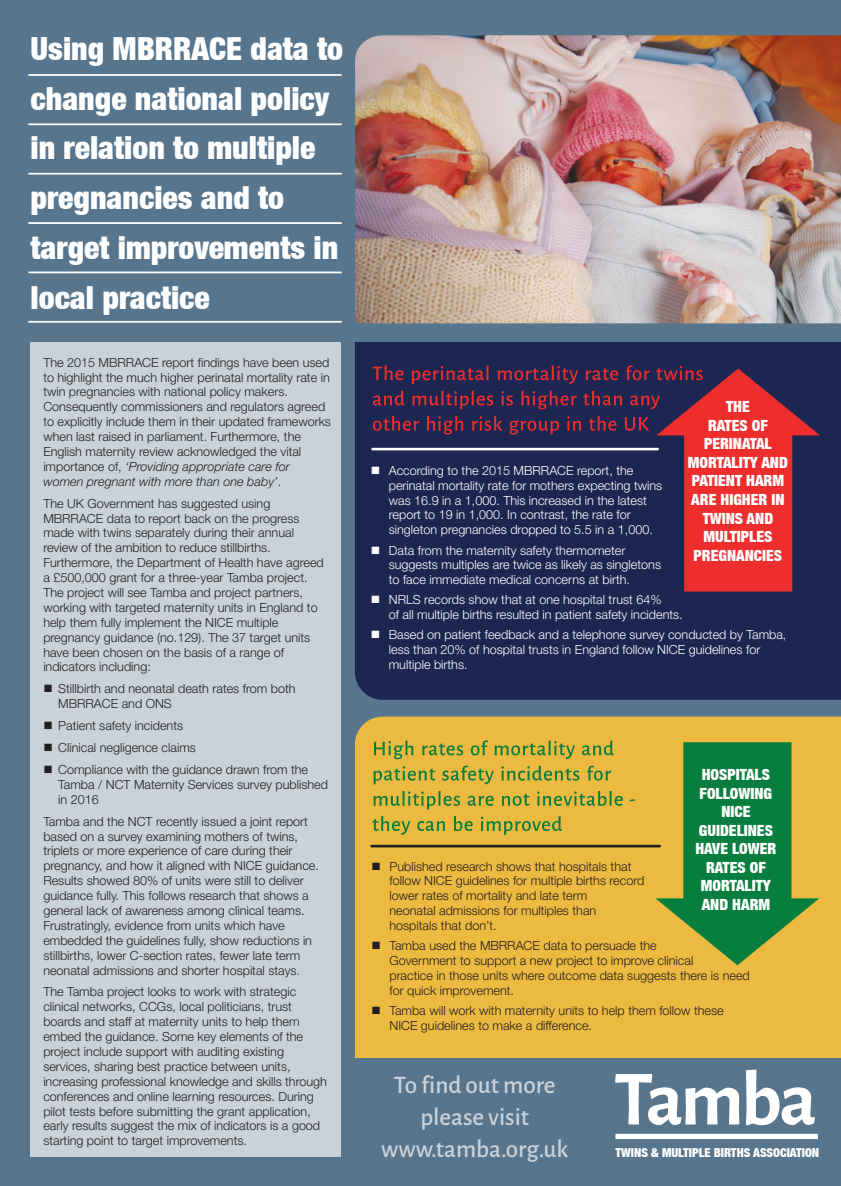
<style>
.page{position:relative;width:841px;height:1186px;background:#fff}
.page>*{position:absolute;margin:0;border:0;box-sizing:border-box;transform-origin:0 0}
.t1{font:700 78.26px "Alegreya Sans";letter-spacing:-.035em;color:#fff}
.t2{font:900 condensed 31.78px/49.7px "Helvetica Neue";color:#fff}
.t3{font:500 25.2px/32.3px "Alegreya Sans";color:#cad2d9;text-align:center}
.t4{font:900 condensed 15.4px/18.5px "Helvetica Neue";color:#fff;text-align:center}
.t5{font:300 12.6px/14.9px "Helvetica Neue LT Std";color:#231f20}
.t6{font:300 12.6px/14.9px "Helvetica Neue LT Std";color:#fff}
.t7{font:900 condensed 12.35px "Helvetica Neue";color:#fff}
.s1{font-style:italic}
</style>
<div class="page">
<div style="left:0;top:0;width:840px;height:1186px;background:#57758d"></div>
<div style="left:615px;top:1133px;width:202px;height:6px;background:#fff"></div>
<img style="left:355px;top:35px;width:485px;height:288px">
<div style="left:355px;top:342px;width:485px;height:358px;background:#1d2651"></div>
<hr style="left:28px;top:74px;width:313px;height:2px;background:#fff">
<hr style="left:28px;top:123px;width:313px;height:2px;background:#fff">
<hr style="left:28px;top:173px;width:313px;height:2px;background:#fff">
<hr style="left:28px;top:222px;width:313px;height:2px;background:#fff">
<hr style="left:28px;top:271px;width:313px;height:2px;background:#fff">
<hr style="left:28px;top:321px;width:313px;height:2px;background:#fff">
<div style="left:355px;top:716px;width:485px;height:341px;background:#edba41"></div>
<div style="left:30px;top:342px;width:310px;height:815px;background:#cad2d9"></div>
<svg style="left:372px;top:365px;width:447px;height:226px;background:#532847"></svg>
<hr style="left:372px;top:448px;width:285px;height:2px;background:#fff">
<svg style="left:374px;top:740px;width:39px;height:19px"></svg>
<svg style="left:422px;top:743px;width:41px;height:12px"></svg>
<svg style="left:470px;top:740px;width:18px;height:15px"></svg>
<svg style="left:494px;top:740px;width:81px;height:19px;background:#baac40"></svg>
<svg style="left:582px;top:740px;width:31px;height:15px"></svg>
<svg style="left:373px;top:766px;width:62px;height:18px"></svg>
<svg style="left:442px;top:765px;width:52px;height:19px"></svg>
<svg style="left:501px;top:765px;width:78px;height:15px"></svg>
<svg style="left:586px;top:765px;width:24px;height:15px"></svg>
<svg style="left:373px;top:791px;width:87px;height:18px;background:#b4ab40"></svg>
<svg style="left:467px;top:796px;width:26px;height:10px"></svg>
<svg style="left:502px;top:793px;width:27px;height:13px"></svg>
<svg style="left:537px;top:791px;width:85px;height:15px"></svg>
<svg style="left:372px;top:816px;width:38px;height:19px"></svg>
<svg style="left:417px;top:821px;width:28px;height:10px"></svg>
<svg style="left:454px;top:816px;width:18px;height:15px"></svg>
<svg style="left:481px;top:816px;width:81px;height:18px"></svg>
<hr style="left:371px;top:845px;width:288px;height:2px;background:#231f20">
<svg style="left:655px;top:742px;width:164px;height:223px;background:#60953f"></svg>
<h2 class="t2" style="left:31px;top:23px;width:314px">Using MBRRACE data to change national policy in relation to multiple pregnancies and to target improvements in local practice</h2>
<p class="t5" style="left:43px;top:356px;width:289px">The 2015 MBRRACE report findings have been used to highlight the much higher perinatal mortality rate in twin pregnancies with national policy makers.<br>Consequently commissioners and regulators agreed to explicitly include them in their updated frameworks when last raised in parliament. Furthermore, the English maternity review acknowledged the vital importance of, <span class="s1">‘Providing appropriate care for women pregnant with more than one baby’</span>.</p>
<p class="t5" style="left:43px;top:497px;width:282px">The UK Government has suggested using MBRRACE data to report back on the progress made with twins separately during their annual review of the ambition to reduce stillbirths.<br>Furthermore, the Department of Health have agreed a £500,000 grant for a three-year Tamba project.<br>The project will see Tamba and project partners, working with targeted maternity units in England to help them fully implement the NICE multiple pregnancy guidance (no.129). The 37 target units have been chosen on the basis of a range of indicators including:</p>
<p class="t5" style="left:58px;top:683px;width:239px;text-indent:-15px">■ Stillbirth and neonatal death rates from both<br>MBRRACE and ONS</p>
<p class="t5" style="left:43px;top:720px;width:141px">■ Patient safety incidents</p>
<p class="t5" style="left:43px;top:742px;width:154px">■ Clinical negligence claims</p>
<p class="t5" style="left:58px;top:764px;width:271px;text-indent:-15px">■ Compliance with the guidance drawn from the<br>Tamba / NCT Maternity Services survey published in 2016</p>
<p class="t5" style="left:43px;top:815px;width:277px">Tamba and the NCT recently issued a joint report based on a survey examining mothers of twins, triplets or more experience of care during their pregnancy, and how it aligned with NICE guidance.<br>Results showed 80% of units were still to deliver guidance fully. This follows research that shows a general lack of awareness among clinical teams.<br>Frustratingly, evidence from units which have embedded the guidelines fully, show reductions in stillbirths, lower C-section rates, fewer late term neonatal admissions and shorter hospital stays.</p>
<p class="t5" style="left:43px;top:986px;width:285px">The Tamba project looks to work with strategic clinical networks, CCGs, local politicians, trust boards and staff at maternity units to help them embed the guidance. Some key elements of the project include support with auditing existing services, sharing best practice between units, increasing professional knowledge and skills through conferences and online learning resources. During pilot tests before submitting the grant application, early results suggest the mix of indicators is a good starting point to target improvements.</p>
<p class="t4" style="left:687px;top:397px;width:101px">THE<br>RATES OF<br>PERINATAL<br>MORTALITY AND<br>PATIENT HARM<br>ARE HIGHER IN<br>TWINS AND<br>MULTIPLES<br>PREGNANCIES</p>
<p class="t6" style="left:389px;top:465px;width:275px;text-indent:-18px">■ According to the 2015 MBRRACE report, the perinatal mortality rate for mothers expecting twins was 16.9 in a 1,000. This increased in the latest report to 19 in 1,000. In contrast, the rate for singleton pregnancies dropped to 5.5 in a 1,000.</p>
<p class="t6" style="left:389px;top:544px;width:274px;text-indent:-18px">■ Data from the maternity safety thermometer suggests multiples are twice as likely as singletons to face immediate medical concerns at birth.</p>
<p class="t6" style="left:389px;top:594px;width:295px;text-indent:-18px">■ NRLS records show that at one hospital trust 64%<br>of all multiple births resulted in patient safety incidents.</p>
<p class="t6" style="left:389px;top:629px;width:399px;text-indent:-18px">■ Based on patient feedback and a telephone survey conducted by Tamba, less than 20% of hospital trusts in England follow NICE guidelines for multiple births.</p>
<p class="t4" style="left:695px;top:765px;width:82px">HOSPITALS<br>FOLLOWING<br>NICE<br>GUIDELINES<br>HAVE LOWER<br>RATES OF<br>MORTALITY<br>AND HARM</p>
<p class="t5" style="left:389px;top:860px;width:256px;text-indent:-18px">■ Published research shows that hospitals that follow NICE guidelines for multiple births record lower rates of mortality and late term<br>neonatal admissions for multiples than hospitals that don’t.</p>
<p class="t5" style="left:389px;top:940px;width:362px;text-indent:-18px">■ Tamba used the MBRRACE data to persuade the<br>Government to support a new project to improve clinical<br>practice in those units where outcome data suggests there is need for quick improvement.</p>
<p class="t5" style="left:389px;top:1005px;width:336px;text-indent:-18px">■ Tamba will work with maternity units to help them follow these<br>NICE guidelines to make a difference.</p>
<h3 class="t3" style="left:381px;top:1069px;width:189px">To find out more please visit www.tamba.org.uk</h3>
<h1 class="t1" style="left:613px;top:1061px;width:204px">Tamba</h1>
<p class="t7" style="left:615px;top:1144px;width:205px">TWINS &amp; MULTIPLE BIRTHS ASSOCIATION</p>
</div>
